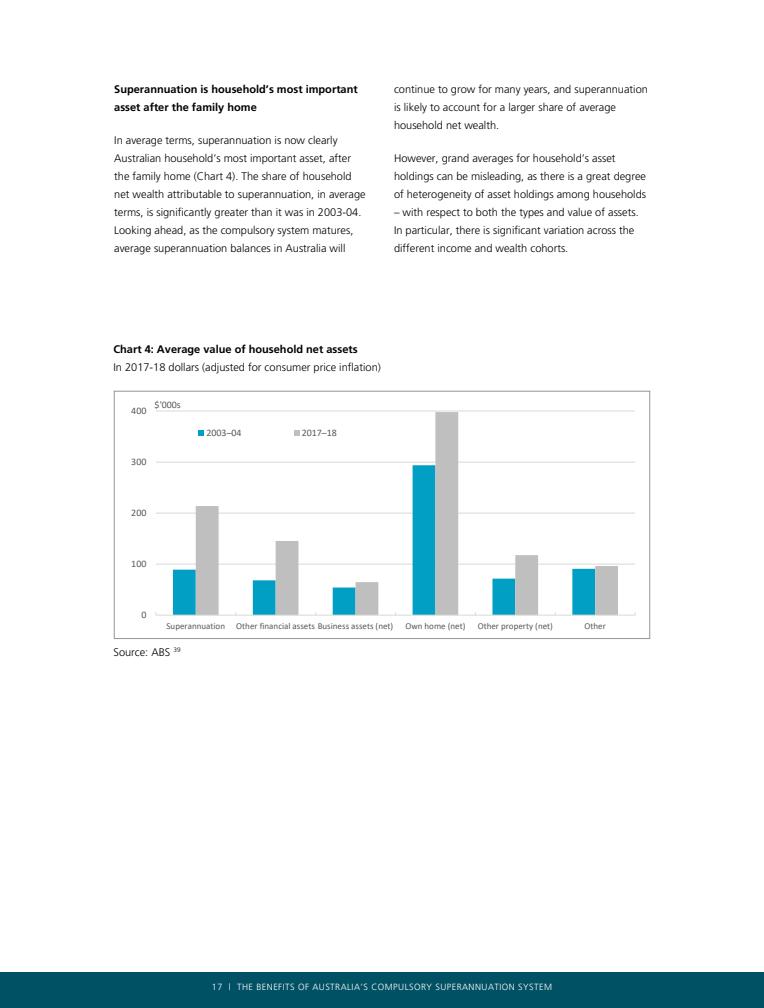
<style>
.page{position:relative;width:764px;height:1008px;background:#fff}
.page>*{position:absolute;margin:0;border:0;box-sizing:border-box;transform-origin:0 0}
.Body_Text{font:300 11px/18px "Frutiger";color:#000}
.Body_Text-2{font:700 11px/18px "Frutiger";color:#000}
.t1{font:10px "Calibri";color:#595959}
.t2{font:9px "Calibri";color:#595959}
.t3{font:300 9px "Frutiger";letter-spacing:.05em;color:#fff}
.s1{font-weight:700}
</style>
<div class="page">
<div style="left:0;top:972px;width:763px;height:36px;background:#005164"></div>
<hr style="left:156px;top:564px;width:479px;height:1px;background:#d9d9d9">
<hr style="left:156px;top:513px;width:479px;height:1px;background:#d9d9d9">
<hr style="left:156px;top:462px;width:479px;height:1px;background:#d9d9d9">
<hr style="left:156px;top:411px;width:479px;height:1px;background:#d9d9d9">
<svg style="left:173px;top:506px;width:23px;height:109px"></svg>
<svg style="left:196px;top:412px;width:421px;height:203px"></svg>
<hr style="left:156px;top:615px;width:479px;height:1px;background:#d9d9d9">
<svg style="left:198px;top:430px;width:6px;height:6px"></svg>
<svg style="left:293px;top:430px;width:6px;height:6px"></svg>
<div style="left:114px;top:391px;width:535px;height:248px;border:1px solid #939598"></div>
<p class="Body_Text-2" style="left:114px;top:80px;width:245px">Superannuation is household’s most important asset after the family home</p>
<p class="Body_Text" style="left:114px;top:131px;width:253px">In average terms, superannuation is now clearly Australian household’s most important asset, after the family home (Chart 4). The share of household net wealth attributable to superannuation, in average terms, is significantly greater than it was in 2003-04.<br>Looking ahead, as the compulsory system matures, average superannuation balances in Australia will</p>
<p class="Body_Text" style="left:394px;top:80px;width:255px">continue to grow for many years, and superannuation is likely to account for a larger share of average household net wealth.</p>
<p class="Body_Text" style="left:394px;top:149px;width:253px">However, grand averages for household’s asset holdings can be misleading, as there is a great degree of heterogeneity of asset holdings among households</p>
<p class="Body_Text" style="left:394px;top:203px;width:246px">– with respect to both the types and value of assets.<br>In particular, there is significant variation across the different income and wealth cohorts.</p>
<p class="Body_Text" style="left:113px;top:340px;width:269px"><span class="s1">Chart 4: Average value of household net assets<br></span>In 2017-18 dollars (adjusted for consumer price inflation)</p>
<p class="t1" style="left:131px;top:404px;width:17px">400</p>
<p class="t1" style="left:154px;top:398px;width:28px">$'000s</p>
<p class="t1" style="left:131px;top:455px;width:17px">300</p>
<p class="t1" style="left:131px;top:506px;width:17px">200</p>
<p class="t1" style="left:131px;top:557px;width:17px">100</p>
<p class="t1" style="left:141px;top:608px;width:7px">0</p>
<p class="t1" style="left:206px;top:426px;width:37px">2003–04</p>
<p class="t1" style="left:301px;top:426px;width:37px">2017–18</p>
<p class="t2" style="left:166px;top:620px;width:228px">Superannuation Other financial assets Business assets (net)</p>
<p class="t2" style="left:405px;top:620px;width:61px">Own home (net)</p>
<p class="t2" style="left:477px;top:620px;width:77px">Other property (net)</p>
<p class="t2" style="left:584px;top:620px;width:23px">Other</p>
<p class="Body_Text" style="left:113px;top:643px;width:69px">Source: ABS <sup>39</sup></p>
<p class="t3" style="left:212px;top:982px;width:341px">17 | THE BENEFITS OF AUSTRALIA’S COMPULSORY SUPERANNUATION SYSTEM</p>
</div>
